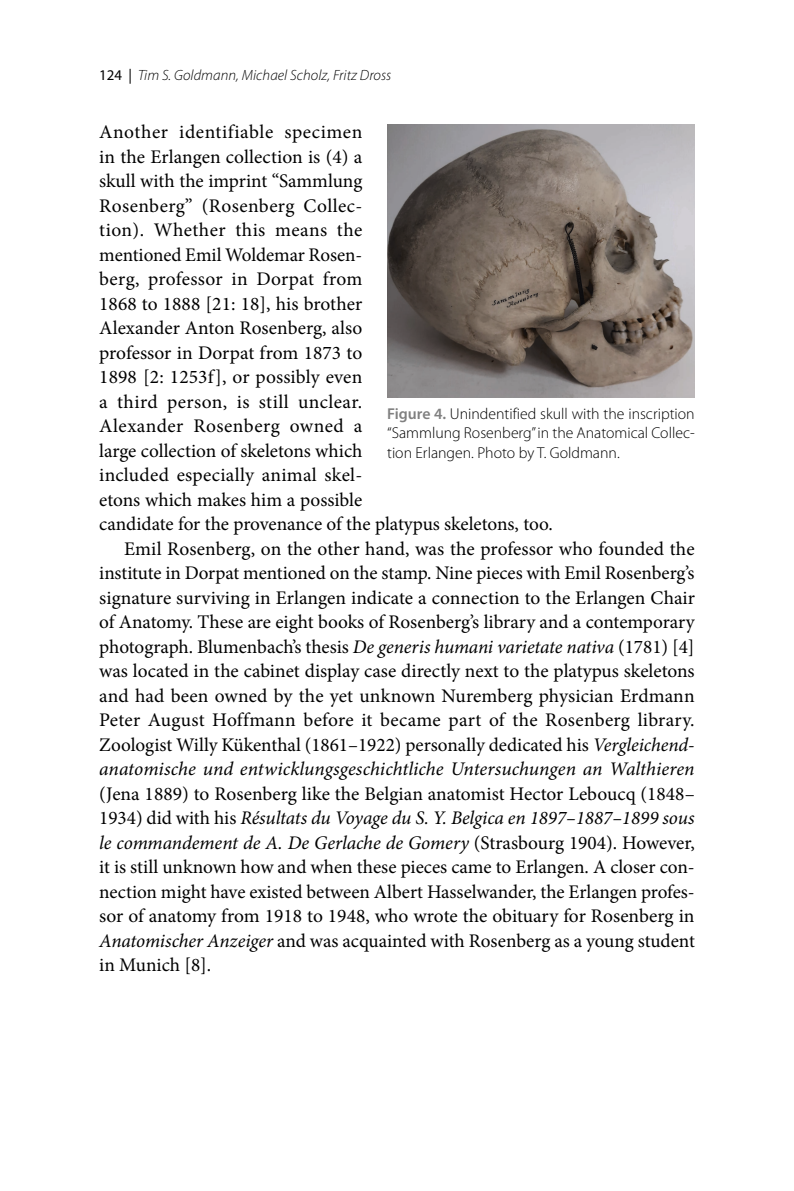
<style>
.page{position:relative;width:794px;height:1191px;background:#fff}
.page>*{position:absolute;margin:0;border:0;box-sizing:border-box;transform-origin:0 0}
.t1{font:19.25px/24.5px "Minion Pro";letter-spacing:.005em;color:#000;text-align:justify}
.t2{font:19.25px "Minion Pro";letter-spacing:.025em;color:#000}
.t3{font:italic 19.25px "Minion Pro";color:#000}
.t4{font:19.25px "Minion Pro";letter-spacing:.03em;color:#000}
.t5{font:300 15.75px/19.2px "Myriad Pro";color:#000;text-align:justify}
.t6{font:italic 300 14.88px "Myriad Pro";letter-spacing:.005em;color:#000}
.s1{font-weight:400;font-style:normal}
.s2{font-style:italic}
.s3{font-weight:600;color:#808080}
</style>
<div class="page">
<img style="left:387px;top:124px;width:307px;height:273px">
<p class="t6" style="left:99px;top:66px;width:294px"><span class="s1">124 |</span> Tim S. Goldmann, Michael Scholz, Fritz Dross</p>
<p class="t4" style="left:99px;top:119px;width:265px">Another identifiable specimen</p>
<p class="t1" style="left:99px;top:144px;width:265px">in the Erlangen collection is (4) a</p>
<p class="t1" style="left:99px;top:169px;width:265px">skull with the imprint “Sammlung</p>
<p class="t2" style="left:99px;top:192px;width:265px">Rosenberg” (Rosenberg Collec-</p>
<p class="t2" style="left:99px;top:217px;width:265px">tion). Whether this means the</p>
<p class="t1" style="left:99px;top:242px;width:265px">mentioned Emil Woldemar Rosen-</p>
<p class="t1" style="left:99px;top:267px;width:264px">berg, professor in Dorpat from</p>
<p class="t1" style="left:99px;top:291px;width:264px">1868 to 1888 [21: 18], his brother</p>
<p class="t1" style="left:99px;top:316px;width:265px">Alexander Anton Rosenberg, also</p>
<p class="t1" style="left:99px;top:340px;width:265px">professor in Dorpat from 1873 to</p>
<p class="t1" style="left:99px;top:365px;width:264px">1898 [2: 1253f], or possibly even</p>
<p class="t1" style="left:99px;top:389px;width:264px">a third person, is still unclear.</p>
<p class="t2" style="left:99px;top:413px;width:265px">Alexander Rosenberg owned a</p>
<p class="t1" style="left:99px;top:438px;width:265px">large collection of skeletons which</p>
<p class="t1" style="left:99px;top:463px;width:265px">included especially animal skel-</p>
<p class="t1" style="left:99px;top:487px;width:264px">etons which makes him a possible</p>
<p class="t1" style="left:99px;top:512px;width:455px">candidate for the provenance of the platypus skeletons, too.</p>
<p class="t1" style="left:124px;top:536px;width:572px">Emil Rosenberg, on the other hand, was the professor who founded the</p>
<p class="t1" style="left:99px;top:561px;width:597px">institute in Dorpat mentioned on the stamp. Nine pieces with Emil Rosenberg’s</p>
<p class="t1" style="left:99px;top:585px;width:597px">signature surviving in Erlangen indicate a connection to the Erlangen Chair</p>
<p class="t1" style="left:99px;top:610px;width:597px">of Anatomy. These are eight books of Rosenberg’s library and a contemporary</p>
<p class="t1" style="left:99px;top:634px;width:597px">photograph. Blumenbach’s thesis <span class="s2">De generis humani varietate nativa</span> (1781) [4]</p>
<p class="t1" style="left:99px;top:659px;width:597px">was located in the cabinet display case directly next to the platypus skeletons</p>
<p class="t1" style="left:99px;top:683px;width:597px">and had been owned by the yet unknown Nuremberg physician Erdmann</p>
<p class="t1" style="left:99px;top:708px;width:597px">Peter August Hoffmann before it became part of the Rosenberg library.</p>
<p class="t1" style="left:99px;top:732px;width:597px">Zoologist Willy Kükenthal (1861–1922) personally dedicated his <span class="s2">Vergleichend-</span></p>
<p class="t3" style="left:99px;top:756px;width:597px">anatomische und entwicklungsgeschichtliche Untersuchungen an Walthieren</p>
<p class="t1" style="left:99px;top:781px;width:597px">(Jena 1889) to Rosenberg like the Belgian anatomist Hector Leboucq (1848– 1934) did with his <span class="s2">Résultats du Voyage du S. Y. Belgica en 1897–1887–1899 sous le commandement de A. De Gerlache de Gomery</span> (Strasbourg 1904). However, it is still unknown how and when these pieces came to Erlangen. A closer con&shy;nection might have existed between Albert Hasselwander, the Erlangen profes&shy;sor of anatomy from 1918 to 1948, who wrote the obituary for Rosenberg in <span class="s2">Anatomischer Anzeiger</span> and was acquainted with Rosenberg as a young student in Munich [8].</p>
<p class="t5" style="left:387px;top:404px;width:309px"><span class="s3">Figure 4.</span> Unindentified skull with the inscription “Sammlung Rosenberg” in the Anatomical Collec&shy;tion Erlangen. Photo by T. Goldmann.</p>
</div>
